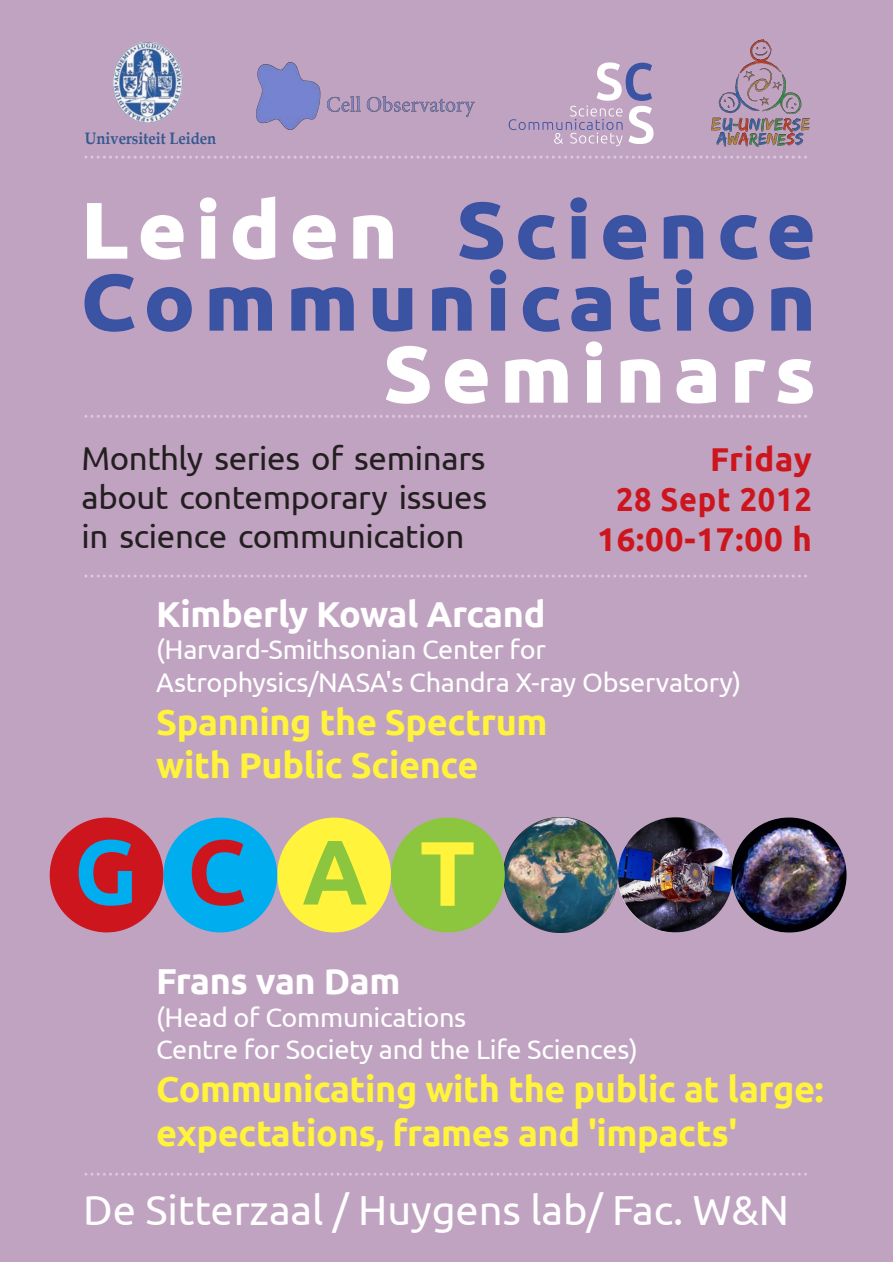
<style>
.page{position:relative;width:893px;height:1263px;background:#fff}
.page>*{position:absolute;margin:0;border:0;box-sizing:border-box;transform-origin:0 0}
.t1{font:700 91.65px "Ubuntu";color:#00aeef}
.t2{font:42px "Ubuntu";letter-spacing:-.005em;color:#fff}
.t3{font:700 36px/43.2px "Ubuntu";letter-spacing:-.01em;color:#fff33c}
.t4{font:700 36px "Ubuntu";letter-spacing:-.01em;color:#fff}
.t5{font:33px/39px "Ubuntu";letter-spacing:-.01em;color:#231f20;text-align:justify}
.t6{font:700 33px/39.6px "Ubuntu";letter-spacing:.025em;color:#cd151d;text-align:right}
.t7{font:27px/32.4px "Ubuntu";letter-spacing:-.01em;color:#fff}
.t8{font:700 16.65px "Book Antiqua";color:#365990;scale:.89 1}
.s1{color:#cd151d}
.s2{color:#8bc63e}
.s3{color:#fff33c}
</style>
<div class="page">
<div style="left:0;top:0;width:893px;height:1261px;background:#c0a3c1"></div>
<svg style="left:86px;top:574px;width:721px;height:3px"></svg>
<svg style="left:86px;top:1173px;width:721px;height:3px"></svg>
<img style="left:256px;top:62px;width:219px;height:68px">
<svg style="left:509px;top:62px;width:144px;height:84px"></svg>
<svg style="left:86px;top:156px;width:721px;height:3px"></svg>
<svg style="left:86px;top:415px;width:721px;height:3px"></svg>
<img style="left:711px;top:40px;width:98px;height:106px">
<svg style="left:87px;top:203px;width:41px;height:56px"></svg>
<svg style="left:140px;top:215px;width:44px;height:45px"></svg>
<svg style="left:200px;top:197px;width:17px;height:62px"></svg>
<svg style="left:232px;top:196px;width:44px;height:64px"></svg>
<svg style="left:292px;top:215px;width:44px;height:45px"></svg>
<svg style="left:353px;top:215px;width:40px;height:44px"></svg>
<svg style="left:459px;top:201px;width:45px;height:59px"></svg>
<svg style="left:518px;top:215px;width:38px;height:45px"></svg>
<svg style="left:570px;top:197px;width:17px;height:62px"></svg>
<svg style="left:603px;top:215px;width:44px;height:45px"></svg>
<svg style="left:663px;top:215px;width:41px;height:44px"></svg>
<svg style="left:720px;top:215px;width:38px;height:45px"></svg>
<svg style="left:769px;top:215px;width:44px;height:45px"></svg>
<svg style="left:84px;top:273px;width:51px;height:59px"></svg>
<svg style="left:147px;top:287px;width:45px;height:45px"></svg>
<svg style="left:209px;top:287px;width:63px;height:44px"></svg>
<svg style="left:291px;top:287px;width:63px;height:44px"></svg>
<svg style="left:372px;top:288px;width:41px;height:44px"></svg>
<svg style="left:432px;top:287px;width:40px;height:44px"></svg>
<svg style="left:489px;top:269px;width:18px;height:62px"></svg>
<svg style="left:522px;top:287px;width:38px;height:45px"></svg>
<svg style="left:571px;top:287px;width:40px;height:45px"></svg>
<svg style="left:629px;top:276px;width:32px;height:56px"></svg>
<svg style="left:675px;top:269px;width:18px;height:62px"></svg>
<svg style="left:708px;top:287px;width:46px;height:45px"></svg>
<svg style="left:771px;top:287px;width:40px;height:44px"></svg>
<svg style="left:386px;top:345px;width:44px;height:59px"></svg>
<svg style="left:444px;top:359px;width:44px;height:45px"></svg>
<svg style="left:505px;top:359px;width:63px;height:44px"></svg>
<svg style="left:585px;top:341px;width:17px;height:62px"></svg>
<svg style="left:620px;top:359px;width:41px;height:44px"></svg>
<svg style="left:676px;top:359px;width:40px;height:45px"></svg>
<svg style="left:735px;top:359px;width:31px;height:44px"></svg>
<svg style="left:777px;top:359px;width:36px;height:45px"></svg>
<img style="left:113px;top:42px;width:70px;height:81px">
<div style="left:50px;top:817px;width:113px;height:115px;background:#cd151d;border-radius:50%"></div>
<img style="left:504px;top:817px;width:114px;height:115px">
<div style="left:277px;top:817px;width:114px;height:115px;background:#fff33c;border-radius:50%"></div>
<div style="left:391px;top:817px;width:114px;height:115px;background:#8bc63e;border-radius:50%"></div>
<div style="left:163px;top:817px;width:114px;height:115px;background:#00aeef;border-radius:50%"></div>
<img style="left:618px;top:817px;width:115px;height:115px;border-radius:58px">
<img style="left:731px;top:817px;width:115px;height:115px;border-radius:58px">
<p class="t8" style="left:85px;top:129px;width:149px">Universiteit Leiden</p>
<p class="t5" style="left:81px;top:438px;width:407px">Monthly series of seminars about contemporary issues in science communication</p>
<p class="t6" style="left:597px;top:439px;width:216px">Friday<br>28 Sept 2012<br>16:00-17:00 h</p>
<h3 class="t4" style="left:156px;top:592px;width:391px">Kimberly Kowal Arcand</h3>
<p class="t7" style="left:156px;top:633px;width:587px">(Harvard-Smithsonian Center for<br>Astrophysics/NASA's Chandra X-ray Observatory)</p>
<h3 class="t3" style="left:156px;top:700px;width:393px">Spanning the Spectrum with Public Science</h3>
<h1 class="t1" style="left:74px;top:816px;width:403px">G<span class="s1">C</span><span class="s2">A</span><span class="s3">T</span></h1>
<h3 class="t4" style="left:156px;top:960px;width:246px">Frans van Dam</h3>
<p class="t7" style="left:156px;top:1000px;width:483px">(Head of Communications<br>Centre for Society and the Life Sciences)</p>
<h3 class="t3" style="left:156px;top:1067px;width:669px">Communicating with the public at large: expectations, frames and 'impacts'</h3>
<h2 class="t2" style="left:83px;top:1184px;width:707px">De Sitterzaal / Huygens lab/ Fac. W&amp;N</h2>
</div>
